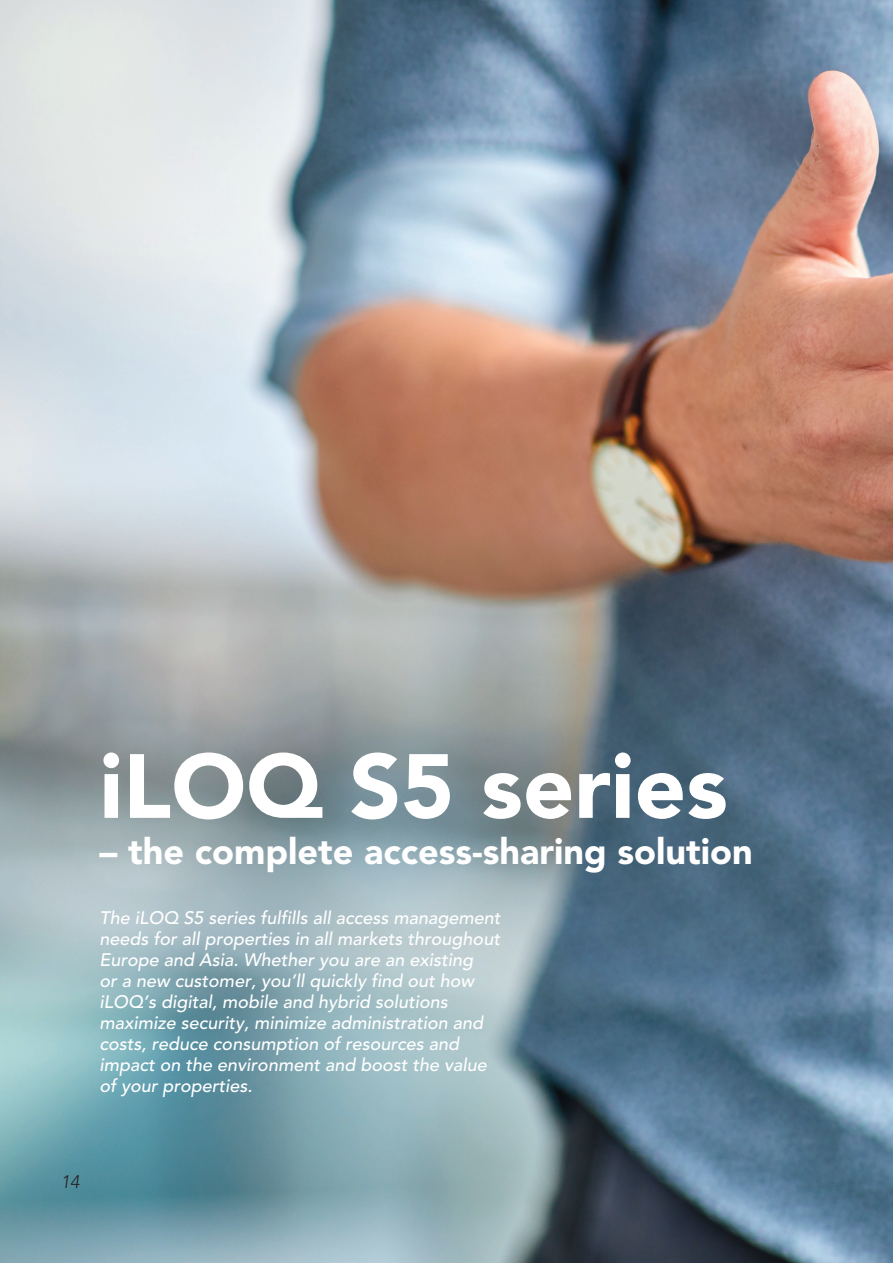
<style>
.page{position:relative;width:893px;height:1263px;background:#fff}
.page>*{position:absolute;margin:0;border:0;box-sizing:border-box;transform-origin:0 0}
.t1{font:900 90px "Avenir LT Std";color:#fff}
.t2{font:900 36px "Avenir LT Std";color:#fff}
.t3{font:italic 500 18px/21px "Avenir LT Std";color:#fff}
.t4{font:italic 300 18px "Avenir LT Std";color:#231f20}
</style>
<div class="page">
<img style="left:0;top:0;width:893px;height:1263px">
<h1 class="t1" style="left:100px;top:732px;width:630px">iLOQ S5 series</h1>
<h2 class="t2" style="left:100px;top:830px;width:655px">– the complete access-sharing solution</h2>
<p class="t3" style="left:100px;top:907px;width:402px">The iLOQ S5 series fulfills all access management needs for all properties in all markets throughout Europe and Asia. Whether you are an existing<br>or a new customer, you’ll quickly find out how iLOQ’s digital, mobile and hybrid solutions maximize security, minimize administration and costs, reduce consumption of resources and impact on the environment and boost the value of your properties.</p>
<p class="t4" style="left:61px;top:1171px;width:20px">14</p>
</div>
